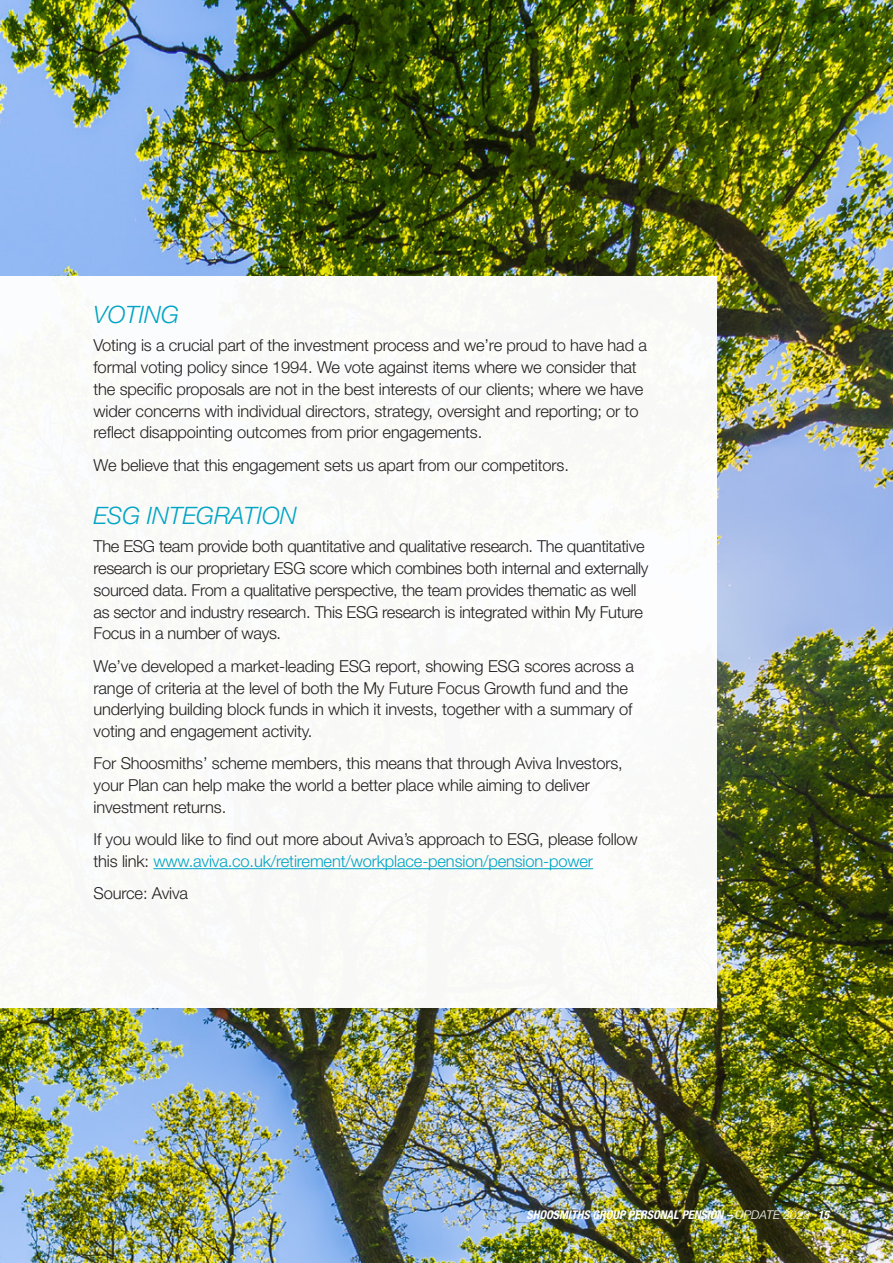
<style>
.page{position:relative;width:893px;height:1263px;background:#fff}
.page>*{position:absolute;margin:0;border:0;box-sizing:border-box;transform-origin:0 0}
.Sub_head_3{font:italic 300 24px "Helvetica Neue LT Std";color:#00a4c4}
.Body_3{font:300 16.5px/21.8px "Helvetica Neue LT Std";letter-spacing:-.01em;color:#231f20}
.t1{font:italic 700 condensed 12px "Helvetica Neue LT Std";color:#fff}
.s1{color:#00a4c4}
.s2{font-weight:300;font-stretch:normal}
</style>
<div class="page">
<img style="left:0;top:0;width:893px;height:1263px">
<div style="left:0;top:276px;width:716px;height:732px;background:#fafaf7"></div>
<hr style="left:153px;top:868px;width:440px;height:1px;background:#00a4c4">
<p class="Sub_head_3" style="left:94px;top:300px;width:87px">VOTING</p>
<p class="Body_3" style="left:94px;top:334px;width:555px">Voting is a crucial part of the investment process and we’re proud to have had a formal voting policy since 1994. We vote against items where we consider that the specific proposals are not in the best interests of our clients; where we have wider concerns with individual directors, strategy, oversight and reporting; or to reflect disappointing outcomes from prior engagements.</p>
<p class="Body_3" style="left:94px;top:454px;width:477px">We believe that this engagement sets us apart from our competitors.</p>
<p class="Sub_head_3" style="left:94px;top:501px;width:205px">ESG INTEGRATION</p>
<p class="Body_3" style="left:94px;top:535px;width:556px">The ESG team provide both quantitative and qualitative research. The quantitative research is our proprietary ESG score which combines both internal and externally sourced data. From a qualitative perspective, the team provides thematic as well as sector and industry research. This ESG research is integrated within My Future Focus in a number of ways.</p>
<p class="Body_3" style="left:94px;top:655px;width:542px">We’ve developed a market-leading ESG report, showing ESG scores across a range of criteria at the level of both the My Future Focus Growth fund and the underlying building block funds in which it invests, together with a summary of voting and engagement activity.</p>
<p class="Body_3" style="left:94px;top:752px;width:531px">For Shoosmiths’ scheme members, this means that through Aviva Investors, your Plan can help make the world a better place while aiming to deliver investment returns.</p>
<p class="Body_3" style="left:94px;top:828px;width:546px">If you would like to find out more about Aviva’s approach to ESG, please follow this link: <span class="s1">www.aviva.co.uk/retirement/workplace-pension/pension-power</span></p>
<p class="Body_3" style="left:94px;top:882px;width:96px">Source: Aviva</p>
<p class="t1" style="left:527px;top:1207px;width:285px">SHOOSMITHS GROUP PERSONAL PENSION – <span class="s2">UPDATE 2023</span></p>
<p class="t1" style="left:818px;top:1207px;width:13px">15</p>
</div>
